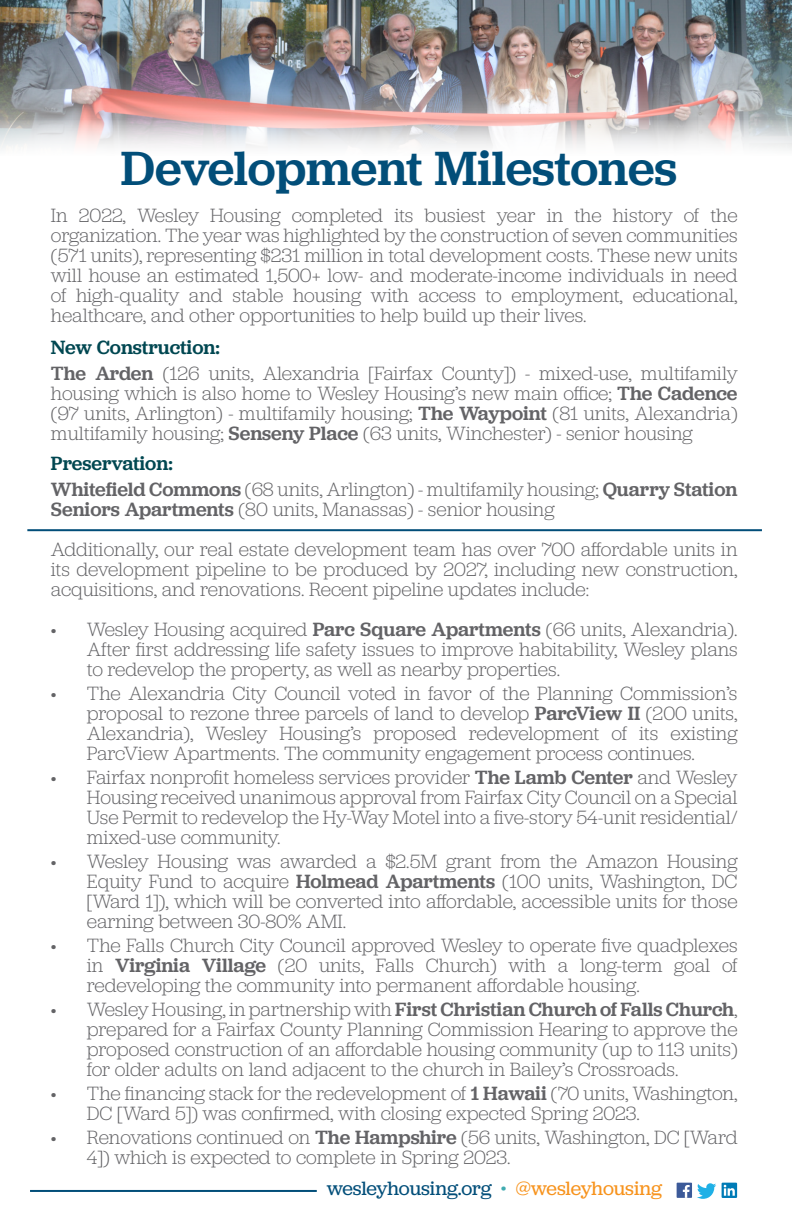
<style>
.page{position:relative;width:792px;height:1224px;background:#fff}
.page>*{position:absolute;margin:0;border:0;box-sizing:border-box;transform-origin:0 0}
.t1{font:500 50px "Jubilat";color:#024e79}
.t2{font:300 20px/20px "Jubilat";letter-spacing:-.005em;color:#636366;text-align:justify}
.t3{font:20px "Jubilat";letter-spacing:-.01em;color:#024e79}
.t4{font:500 20px "Jubilat";color:#004751}
.s1{font-weight:500}
.s2{font-weight:300;color:#3fabb0}
.s3{color:#f7931d}
</style>
<div class="page">
<hr style="left:27px;top:529px;width:735px;height:2px;background:#024e79">
<svg style="left:697px;top:1183px;width:19px;height:16px"></svg>
<div style="left:677px;top:1183px;width:15px;height:15px;background:#3c5a99"></div>
<svg style="left:683px;top:1185px;width:7px;height:13px"></svg>
<svg style="left:722px;top:1183px;width:15px;height:15px"></svg>
<svg style="left:724px;top:1185px;width:11px;height:11px"></svg>
<hr style="left:30px;top:1190px;width:287px;height:2px;background:#024e79">
<img style="left:0;top:0;width:792px;height:120px">
<svg style="left:0;top:120px;width:792px;height:30px"></svg>
<p class="t1" style="left:121px;top:136px;width:558px">Development Milestones</p>
<p class="t2" style="left:51px;top:205px;width:688px">In 2022, Wesley Housing completed its busiest year in the history of the organization. The year was highlighted by the construction of seven communities (571 units), representing $231 million in total development costs. These new units will house an estimated 1,500+ low- and moderate-income individuals in need of high-quality and stable housing with access to employment, educational, healthcare, and other opportunities to help build up their lives.</p>
<p class="t4" style="left:51px;top:334px;width:171px">New Construction:</p>
<p class="t2" style="left:51px;top:362px;width:688px"><span class="s1">The Arden</span> (126 units, Alexandria [Fairfax County]) - mixed-use, multifamily housing which is also home to Wesley Housing’s new main office; <span class="s1">The Cadence </span>(97 units, Arlington) - multifamily housing; <span class="s1">The Waypoint</span> (81 units, Alexandria) multifamily housing; <span class="s1">Senseny Place</span> (63 units, Winchester) - senior housing</p>
<p class="t4" style="left:51px;top:450px;width:124px">Preservation:</p>
<p class="t2" style="left:51px;top:478px;width:688px"><span class="s1">Whitefield Commons</span> (68 units, Arlington) - multifamily housing; <span class="s1">Quarry Station<br>Seniors Apartments</span> (80 units, Manassas) - senior housing</p>
<p class="t2" style="left:51px;top:538px;width:688px">Additionally, our real estate development team has over 700 affordable units in its development pipeline to be produced by 2027, including new construction, acquisitions, and renovations. Recent pipeline updates include:</p>
<p class="t2" style="left:87px;top:618px;width:652px;text-indent:-36px">• Wesley Housing acquired <span class="s1">Parc Square Apartments</span> (66 units, Alexandria).<br>After first addressing life safety issues to improve habitability, Wesley plans to redevelop the property, as well as nearby properties.</p>
<p class="t2" style="left:87px;top:682px;width:652px;text-indent:-36px">• The Alexandria City Council voted in favor of the Planning Commission’s proposal to rezone three parcels of land to develop <span class="s1">ParcView II</span> (200 units, Alexandria), Wesley Housing’s proposed redevelopment of its existing ParcView Apartments. The community engagement process continues.</p>
<p class="t2" style="left:87px;top:766px;width:652px;text-indent:-36px">• Fairfax nonprofit homeless services provider <span class="s1">The Lamb Center</span> and Wesley Housing received unanimous approval from Fairfax City Council on a Special Use Permit to redevelop the Hy-Way Motel into a five-story 54-unit residential/ mixed-use community.</p>
<p class="t2" style="left:87px;top:850px;width:652px;text-indent:-36px">• Wesley Housing was awarded a $2.5M grant from the Amazon Housing Equity Fund to acquire <span class="s1">Holmead Apartments</span> (100 units, Washington, DC [Ward 1]), which will be converted into affordable, accessible units for those earning between 30-80% AMI.</p>
<p class="t2" style="left:87px;top:934px;width:652px;text-indent:-36px">• The Falls Church City Council approved Wesley to operate five quadplexes in <span class="s1">Virginia Village</span> (20 units, Falls Church) with a long-term goal of redeveloping the community into permanent affordable housing.</p>
<p class="t2" style="left:87px;top:998px;width:652px;text-indent:-36px">• Wesley Housing, in partnership with <span class="s1">First Christian Church of Falls Church</span>, prepared for a Fairfax County Planning Commission Hearing to approve the proposed construction of an affordable housing community (up to 113 units) for older adults on land adjacent to the church in Bailey’s Crossroads.</p>
<p class="t2" style="left:87px;top:1082px;width:652px;text-indent:-36px">• The financing stack for the redevelopment of <span class="s1">1 Hawaii</span> (70 units, Washington,<br>DC [Ward 5]) was confirmed, with closing expected Spring 2023.</p>
<p class="t2" style="left:87px;top:1126px;width:652px;text-indent:-36px">• Renovations continued on <span class="s1">The Hampshire</span> (56 units, Washington, DC [Ward<br>4]) which is expected to complete in Spring 2023.</p>
<p class="t3" style="left:327px;top:1176px;width:337px">wesleyhousing.org <span class="s2">•</span> <span class="s3">@wesleyhousing</span></p>
</div>
